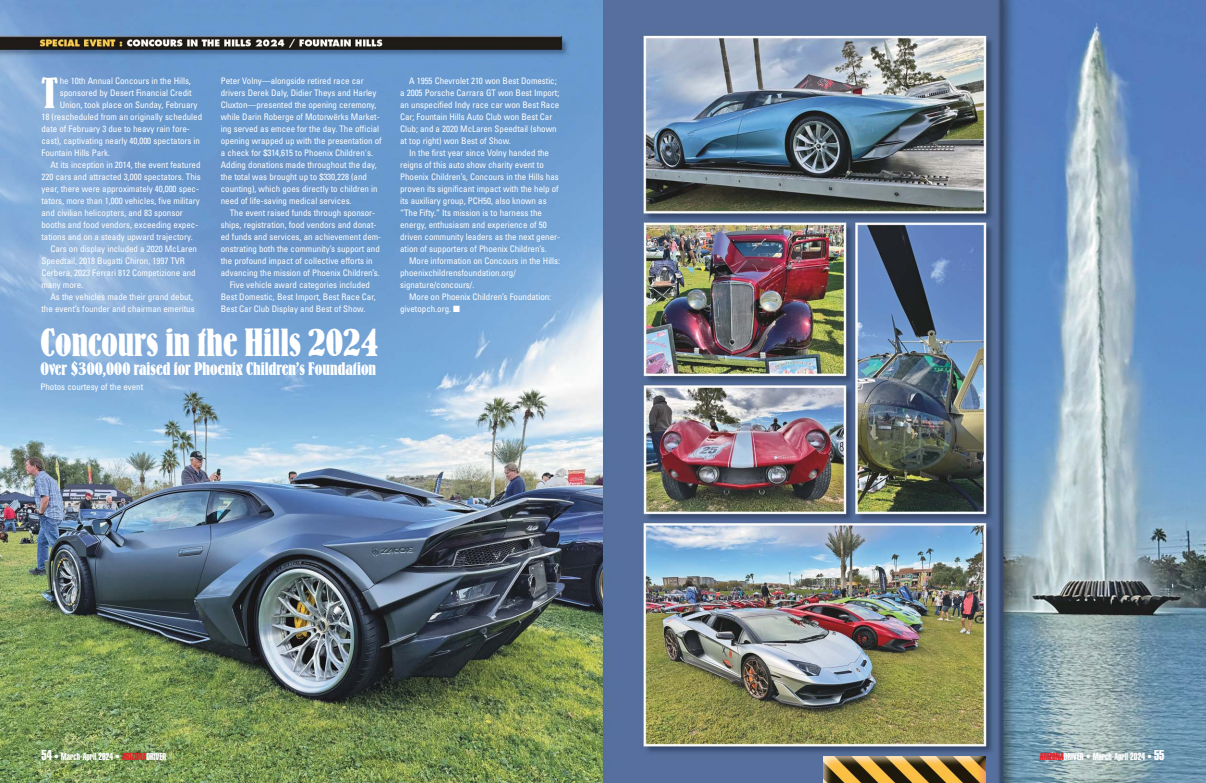
<style>
.page{position:relative;width:1206px;height:783px;background:#fff}
.page>*{position:absolute;margin:0;border:0;box-sizing:border-box;transform-origin:0 0}
.t1{font:45.7px "Bernhard Antique";color:#fff}
.t2{font:41px "Bernhard Antique";color:#fff}
.t3{font:19px "Bernhard Antique";color:#fff}
.t4{font:10px "Helvetica Extra Compressed";color:#fff}
.t5{font:condensed 9px/12px "Univers";letter-spacing:-.005em;color:#fff}
.s1{font-size:14px}
.s2{color:#ed1c24}
</style>
<div class="page">
<img style="left:0;top:0;width:603px;height:783px">
<img style="left:603px;top:0;width:603px;height:783px">
<img style="left:824px;top:756px;width:162px;height:27px">
<h1 class="t1" style="left:42px;top:74px;width:18px">T</h1>
<p class="t5" style="left:60px;top:76px;width:133px">he 10th Annual Concours in the Hills,</p>
<p class="t5" style="left:60px;top:88px;width:133px">sponsored by Desert Financial Credit</p>
<p class="t5" style="left:60px;top:100px;width:139px">Union, took place on Sunday, February</p>
<p class="t5" style="left:41px;top:112px;width:162px">18 (re scheduled from an originally scheduled</p>
<p class="t5" style="left:41px;top:124px;width:150px">date of Feb ru ary 3 due to heavy rain fore-</p>
<p class="t5" style="left:41px;top:136px;width:160px">cast), captivating nearly 40,000 spectators in</p>
<p class="t5" style="left:41px;top:148px;width:70px">Foun tain Hills Park.</p>
<p class="t5" style="left:50px;top:160px;width:152px">At its inception in 2014, the event featured</p>
<p class="t5" style="left:41px;top:172px;width:161px">220 cars and attracted 3,000 spectators. This</p>
<p class="t5" style="left:41px;top:184px;width:159px">year, there were approximately 40,000 spec-</p>
<p class="t5" style="left:41px;top:196px;width:160px">tators, more than 1,000 vehicles, five military</p>
<p class="t5" style="left:41px;top:208px;width:143px">and civilian helicopters, and 83 sponsor</p>
<p class="t5" style="left:41px;top:220px;width:158px">booths and food vendors, exceeding expec-</p>
<p class="t5" style="left:41px;top:232px;width:153px">tations and on a steady upward trajectory.</p>
<p class="t5" style="left:50px;top:244px;width:148px">Cars on display included a 2020 McLaren</p>
<p class="t5" style="left:41px;top:256px;width:145px">Speedtail, 2018 Bugatti Chiron, 1997 TVR</p>
<p class="t5" style="left:41px;top:268px;width:156px">Cerbera, 2023 Ferrari 812 Competizione and</p>
<p class="t5" style="left:41px;top:280px;width:43px">many more.</p>
<p class="t5" style="left:50px;top:292px;width:144px">As the vehicles made their grand debut,</p>
<p class="t5" style="left:41px;top:304px;width:155px">the event’s founder and chairman emeritus</p>
<p class="t5" style="left:221px;top:76px;width:162px">Peter Volny—alongside retired race car drivers Derek Daly, Didier Theys and Har ley Cluxton—presented the opening ceremony, while Darin Roberge of Mo tor wërks Market - ing served as emcee for the day. The official opening wrapped up with the presentation of a check for $314,615 to Phoenix Children's.<br>Adding do nations made throughout the day, the total was brought up to $330,228 (and counting), which goes directly to children in need of life-saving medical services.</p>
<p class="t5" style="left:230px;top:208px;width:147px">The event raised funds through sponsor-</p>
<p class="t5" style="left:221px;top:220px;width:157px">ships, registration, food ven dors and donat-</p>
<p class="t5" style="left:221px;top:232px;width:162px">ed funds and services, an achievement dem -</p>
<p class="t5" style="left:221px;top:244px;width:161px">onstrating both the community’s support and</p>
<p class="t5" style="left:221px;top:256px;width:153px">the profound impact of collective efforts in</p>
<p class="t5" style="left:221px;top:268px;width:161px">ad vancing the mission of Phoenix Chil dren’s.</p>
<p class="t5" style="left:230px;top:280px;width:142px">Five vehicle award categories included</p>
<p class="t5" style="left:221px;top:292px;width:156px">Best Do mes tic, Best Import, Best Race Car,</p>
<p class="t5" style="left:221px;top:304px;width:146px">Best Car Club Display and Best of Show.</p>
<h2 class="t2" style="left:40px;top:325px;width:339px">Concours in the Hills 2024</h2>
<h3 class="t3" style="left:40px;top:361px;width:337px">Over $300,000 raised for Phoenix Children’s Foundation</h3>
<p class="t5" style="left:40px;top:381px;width:104px">Photos courtesy of the event</p>
<p class="t5" style="left:400px;top:76px;width:161px;text-indent:9px">A 1955 Chevrolet 210 won Best Do mes tic; a 2005 Porsche Carrara GT won Best Import; an unspecified Indy race car won Best Race Car; Fountain Hills Auto Club won Best Car Club; and a 2020 McLaren Speed tail (shown at top right) won Best of Show.</p>
<p class="t5" style="left:400px;top:148px;width:161px;text-indent:9px">In the first year since Volny handed the reigns of this auto show charity event to Phoenix Children’s, Concours in the Hills has proven its significant impact with the help of its auxiliary group, PCH50, also known as “The Fifty.” Its mission is to harness the energy, enthusiasm and experience of 50 driven community leaders as the next gener&shy;ation of supporters of Phoe nix Children’s.</p>
<p class="t5" style="left:400px;top:256px;width:161px;text-indent:9px">More information on Concours in the Hills: phoenixchildrensfoundation.org/ signature/concours/.</p>
<p class="t5" style="left:400px;top:292px;width:153px;text-indent:9px">More on Phoenix Children’s Foun da tion: givetopch.org. ■</p>
<p class="t4" style="left:42px;top:753px;width:126px"><span class="s1">54</span> • March-April 2024 • <span class="s2">ARIZONA</span>DRIVER</p>
<p class="t4" style="left:1040px;top:753px;width:126px"><span class="s2">ARIZONA</span>DRIVER • March-April 2024 • <span class="s1">55</span></p>
</div>
